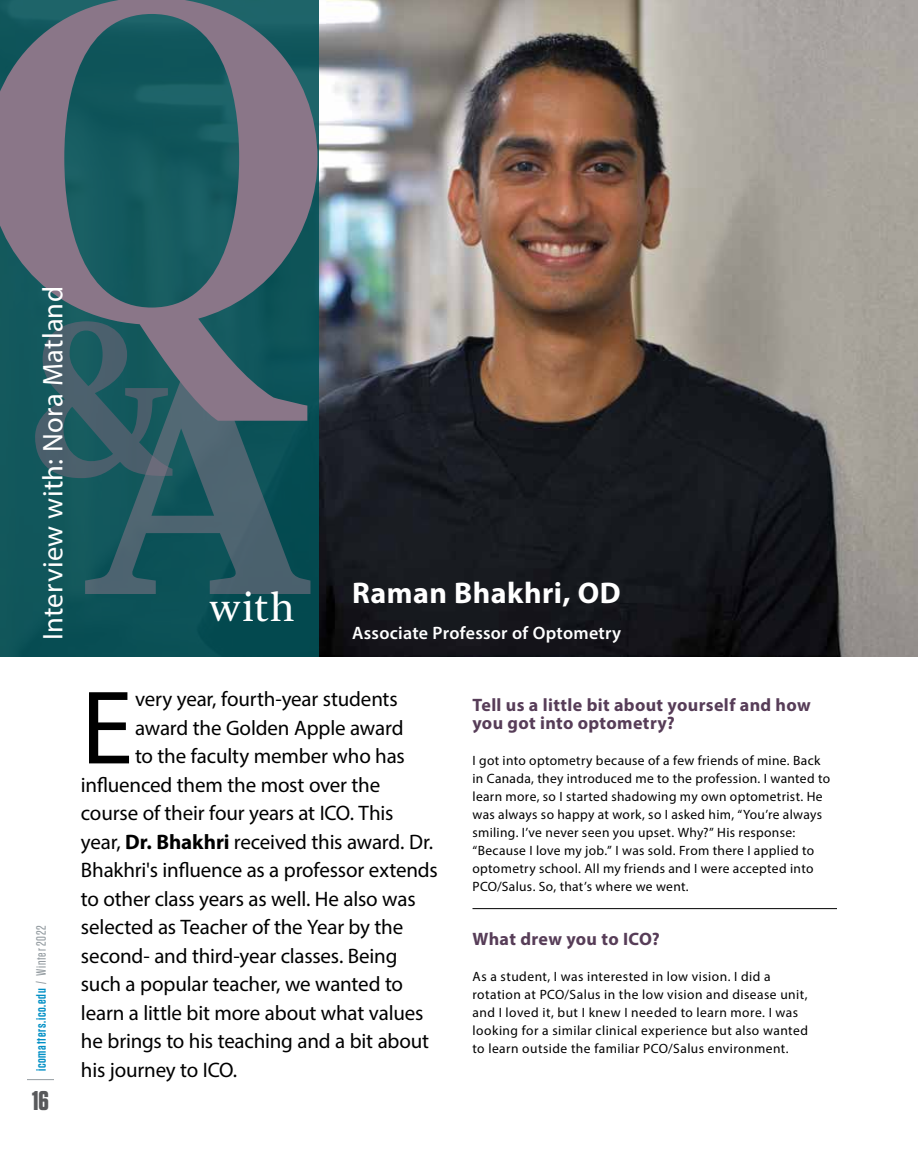
<style>
.page{position:relative;width:918px;height:1161px;background:#fff}
.page>*{position:absolute;margin:0;border:0;box-sizing:border-box;transform-origin:0 0}
.t1{font:105.6px "Myriad Pro";color:#000}
.t2{font:42px "Arnhem";color:#fff}
.t3{font:700 30px "Myriad Pro";letter-spacing:.015em;color:#fff}
.t4{font:28.5px "Myriad Pro";letter-spacing:.01em;color:#fff}
.t5{font:700 27px "Tungsten";color:#58595b}
.t6{font:21px "Myriad Pro";letter-spacing:-.01em;color:#000}
.t7{font:700 18px/18px "Myriad Pro";letter-spacing:.02em;color:#573d58}
.t8{font:600 18px "Myriad Pro";letter-spacing:.015em;color:#fff}
.t9{font:13.5px/18px "Myriad Pro";letter-spacing:.025em;color:#000}
.t10{font:600 13.5px "Tungsten";letter-spacing:.05em;color:#008fc5}
.s1{font-weight:500;color:#949ca1}
.s2{font-weight:700}
</style>
<div class="page">
<img style="left:319px;top:0;width:599px;height:656px">
<div style="left:0;top:0;width:319px;height:656px;background:#0c5258"></div>
<svg style="left:0;top:0;width:317px;height:364px"></svg>
<svg style="left:35px;top:321px;width:138px;height:157px"></svg>
<svg style="left:85px;top:364px;width:226px;height:230px"></svg>
<hr style="left:472px;top:908px;width:365px;height:1px;background:#000">
<svg style="left:27px;top:1079px;width:27px;height:1px"></svg>
<h3 class="t4" style="left:35px;top:640px;width:355px;rotate:-90deg">Interview with: Nora Matland</h3>
<h2 class="t2" style="left:211px;top:584px;width:86px">with</h2>
<h3 class="t3" style="left:352px;top:573px;width:270px">Raman Bhakhri, OD</h3>
<h3 class="t8" style="left:352px;top:622px;width:271px">Associate Professor of Optometry</h3>
<p class="t10" style="left:34px;top:1071px;width:147px;rotate:-90deg">icomatters.ico.edu <span class="s1">/ Winter 2022</span></p>
<h3 class="t5" style="left:32px;top:1086px;width:18px">16</h3>
<h1 class="t1" style="left:81px;top:663px;width:53px">E</h1>
<h3 class="t6" style="left:135px;top:686px;width:264px">very year, fourth-year students</h3>
<h3 class="t6" style="left:135px;top:715px;width:270px">award the Golden Apple award</h3>
<h3 class="t6" style="left:135px;top:743px;width:271px">to the faculty member who has</h3>
<h3 class="t6" style="left:81px;top:772px;width:301px">influenced them the most over the</h3>
<h3 class="t6" style="left:81px;top:800px;width:314px">course of their four years at ICO. This</h3>
<h3 class="t6" style="left:81px;top:829px;width:354px">year, <span class="s2">Dr. Bhakhri</span> received this award. Dr.</h3>
<h3 class="t6" style="left:81px;top:857px;width:358px">Bhakhri's influence as a professor extends</h3>
<h3 class="t6" style="left:81px;top:886px;width:336px">to other class years as well. He also was</h3>
<h3 class="t6" style="left:81px;top:914px;width:324px">selected as Teacher of the Year by the</h3>
<h3 class="t6" style="left:81px;top:943px;width:318px">second- and third-year classes. Being</h3>
<h3 class="t6" style="left:81px;top:971px;width:324px">such a popular teacher, we wanted to</h3>
<h3 class="t6" style="left:81px;top:1000px;width:344px">learn a little bit more about what values</h3>
<h3 class="t6" style="left:81px;top:1028px;width:350px">he brings to his teaching and a bit about</h3>
<h3 class="t6" style="left:81px;top:1057px;width:158px">his journey to ICO.</h3>
<h3 class="t7" style="left:472px;top:695px;width:340px">Tell us a little bit about yourself and how you got into optometry?</h3>
<p class="t9" style="left:472px;top:751px;width:359px">I got into optometry because of a few friends of mine. Back in Canada, they introduced me to the profession. I wanted to learn more, so I started shadowing my own optometrist. He was always so happy at work, so I asked him, “You’re always smiling. I’ve never seen you upset. Why?” His response: “Because I love my job.” I was sold. From there I applied to optometry school. All my friends and I were accepted into PCO/Salus. So, that’s where we went.</p>
<h3 class="t7" style="left:472px;top:929px;width:189px">What drew you to ICO?</h3>
<p class="t9" style="left:472px;top:967px;width:337px">As a student, I was interested in low vision. I did a rotation at PCO/Salus in the low vision and disease unit, and I loved it, but I knew I needed to learn more. I was looking for a similar clinical experience but also wanted to learn outside the familiar PCO/Salus environment.</p>
</div>
